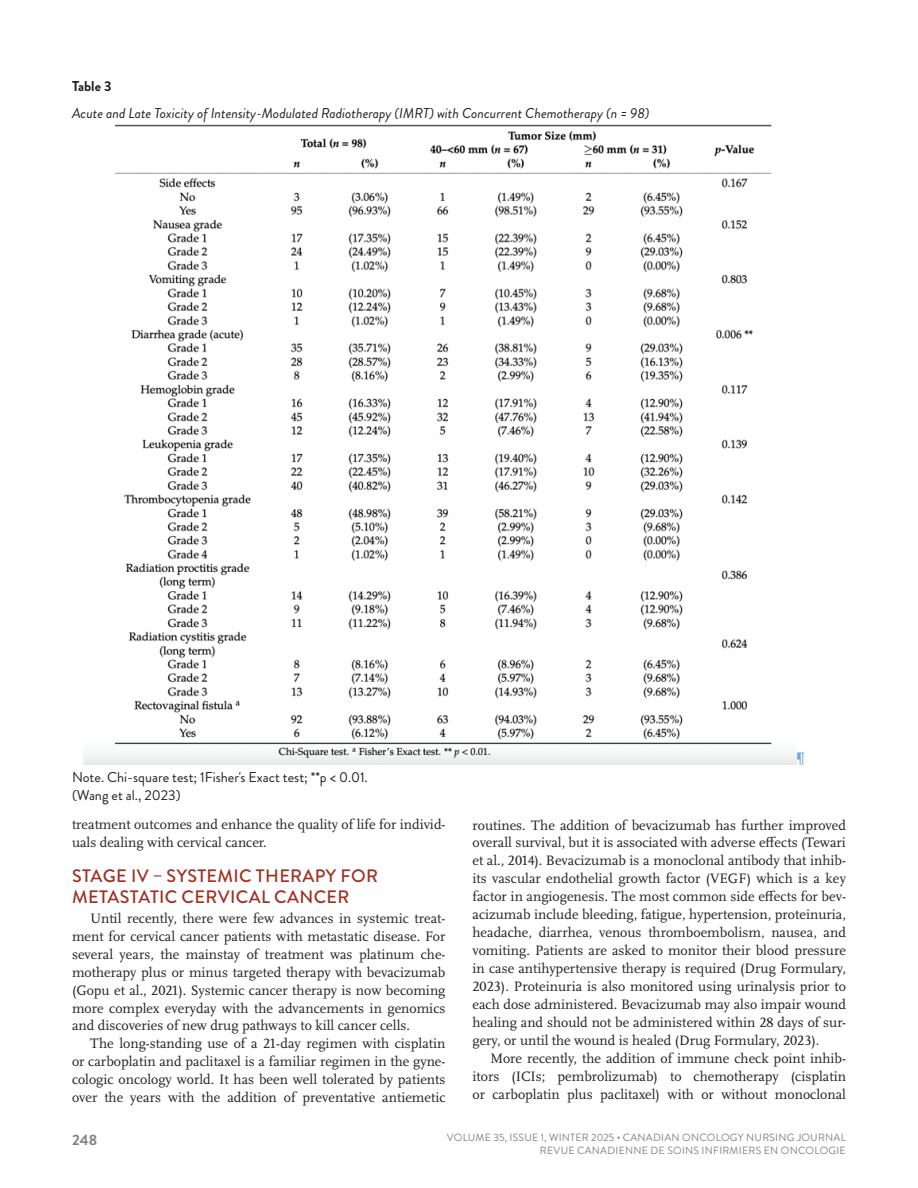
<style>
.page{position:relative;width:918px;height:1188px;background:#fff}
.page>*{position:absolute;margin:0;border:0;box-sizing:border-box;transform-origin:0 0}
.t1{font:500 18px "Brandon Grotesque";letter-spacing:.02em;color:#a03022}
.t2{font:700 15px "Brandon Grotesque";color:#808285}
.t3{font:14.25px/18px "Scala Pro";color:#231f20;text-align:justify}
.t4{font:italic 14.25px "Brandon Grotesque";color:#231f20}
.t5{font:14.25px/18px "Brandon Grotesque";color:#231f20}
.t6{font:700 14.25px "Brandon Grotesque";color:#231f20}
.t7{font:10.5px/12.6px "Brandon Grotesque";letter-spacing:.02em;color:#808285;text-align:right}
.s1{color:#313232}
</style>
<div class="page">
<img style="left:83px;top:124px;width:722px;height:641px">
<p class="t6" style="left:72px;top:76px;width:41px">Table 3</p>
<p class="t4" style="left:72px;top:103px;width:579px">Acute and Late Toxicity of Intensity-Modulated Radiotherapy (IMRT) with Concurrent Chemotherapy (n = 98)</p>
<p class="t5" style="left:72px;top:768px;width:297px">NOTE. CHI-SQUARE TEST; 1FISHER'S EXACT TEST; **P &lt; 0.01. (WANG ET AL., 2023)</p>
<p class="t3" style="left:72px;top:816px;width:375px">treatment outcomes and enhance the quality of life for individ&shy;uals dealing with cervical cancer.</p>
<p class="t1" style="left:72px;top:863px;width:32px">STAGE</p>
<p class="t1" style="left:131px;top:863px;width:88px">IV – SYSTEMIC</p>
<p class="t1" style="left:256px;top:863px;width:22px">THERAP</p>
<p class="t1" style="left:326px;top:863px;width:28px">Y FOR</p>
<p class="t1" style="left:72px;top:884px;width:122px">METASTATIC CER</p>
<p class="t1" style="left:218px;top:884px;width:23px">VICAL</p>
<p class="t1" style="left:274px;top:884px;width:14px">CANCER</p>
<p class="t3" style="left:72px;top:910px;width:375px;text-indent:18px">Until recently, there were few advances in systemic treat&shy;ment for cervical cancer patients with metastatic disease. For several years, the mainstay of treatment was platinum che&shy;motherapy plus or minus targeted therapy with bevacizumab (Gopu et al., 2021). Systemic cancer therapy is now becoming more complex everyday with the advancements in genomics and discoveries of new drug pathways to kill cancer cells.</p>
<p class="t3" style="left:72px;top:1035px;width:375px;text-indent:18px">The long-standing use of a 21-day regimen with cisplatin or carboplatin and paclitaxel is a familiar regimen in the gyne&shy;cologic oncology world. It has been well tolerated by patients over the years with the addition of preventative antiemetic</p>
<p class="t3" style="left:472px;top:816px;width:375px">routines. The addition of bevacizumab has further improved overall survival, but it is associated with adverse effects (Tewari et al., 2014). Bevacizumab is a monoclonal antibody that inhib&shy;its vascular endothelial growth factor (VEGF) which is a key factor in angiogenesis. The most common side effects for bev&shy;acizumab include bleeding, fatigue, hypertension, proteinuria, headache, diarrhea, venous thromboembolism, nausea, and vomiting. Patients are asked to monitor their blood pressure in case antihypertensive therapy is required (Drug Formulary, 2023)<span class="s1">.</span> Proteinuria is also monitored using urinalysis prior to each dose administered. Bevacizumab may also impair wound healing and should not be administered within 28 days of sur&shy;gery, or until the wound is healed (Drug Formulary, 2023)<span class="s1">.</span></p>
<p class="t3" style="left:472px;top:1049px;width:375px;text-indent:18px">More recently, the addition of immune check point inhib&shy;itors (ICIs; pembrolizumab) to chemotherapy (cisplatin or carboplatin plus paclitaxel) with or without monoclonal</p>
<p class="t2" style="left:72px;top:1129px;width:27px">248</p>
<p class="t7" style="left:447px;top:1132px;width:401px">VOLUME 35, ISSUE 1, WI NTER 2025 • CANADIAN ONCOLOGY N URSI NG JOURNAL<br>REVUE CANADI ENNE DE SOI NS I NFI RMI ERS EN ONCOLOGI E</p>
</div>
